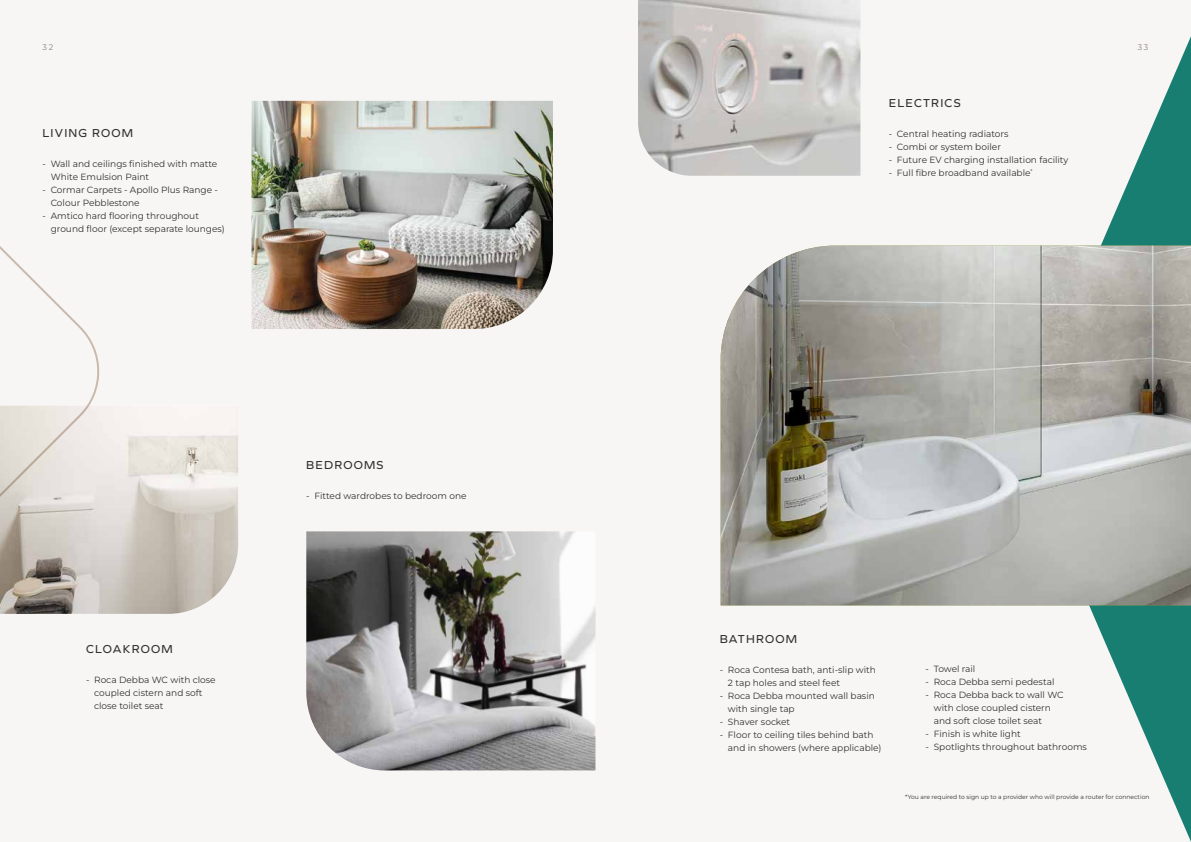
<style>
.page{position:relative;width:1191px;height:842px;background:#f8f6f4}
.page>*{position:absolute;margin:0;border:0;box-sizing:border-box;transform-origin:0 0}
.t1{font:12px "Mathelo";letter-spacing:.1em;color:#31302d}
.t2{font:9px/13px "Montserrat";color:#31302d}
.t3{font:8px "Montserrat";color:#888482}
.t4{font:6px "Montserrat";color:#31302d}
</style>
<div class="page">
<svg style="left:1041px;top:36px;width:150px;height:806px"></svg>
<img style="left:720px;top:246px;width:471px;height:359px">
<img style="left:306px;top:531px;width:289px;height:239px">
<img style="left:638px;top:0;width:222px;height:176px">
<img style="left:251px;top:101px;width:302px;height:228px">
<img style="left:0;top:435px;width:238px;height:179px">
<svg style="left:0;top:246px;width:100px;height:273px"></svg>
<p class="t3" style="left:43px;top:42px;width:12px">32</p>
<p class="t3" style="left:1137px;top:42px;width:12px">33</p>
<h1 class="t1" style="left:43px;top:125px;width:92px">LIVING ROOM</h1>
<p class="t2" style="left:51px;top:157px;width:168px;text-indent:-8px">- Wall and ceilings finished with matte<br>White Emulsion Paint</p>
<p class="t2" style="left:51px;top:183px;width:169px;text-indent:-8px">- Cormar Carpets - Apollo Plus Range -<br>Colour Pebblestone</p>
<p class="t2" style="left:51px;top:209px;width:176px;text-indent:-8px">- Amtico hard flooring throughout ground floor (except separate lounges)</p>
<h1 class="t1" style="left:86px;top:642px;width:88px">CLOAKROOM</h1>
<p class="t2" style="left:94px;top:673px;width:123px;text-indent:-8px">- Roca Debba WC with close coupled cistern and soft close toilet seat</p>
<h1 class="t1" style="left:306px;top:458px;width:79px">BEDROOMS</h1>
<p class="t2" style="left:306px;top:489px;width:162px">- Fitted wardrobes to bedroom one</p>
<h1 class="t1" style="left:888px;top:96px;width:73px">ELECTRICS</h1>
<p class="t2" style="left:888px;top:127px;width:121px">- Central heating radiators</p>
<p class="t2" style="left:888px;top:140px;width:114px">- Combi or system boiler</p>
<p class="t2" style="left:888px;top:153px;width:181px">- Future EV charging installation facility</p>
<p class="t2" style="left:888px;top:166px;width:145px">- Full fibre broadband available<sup>*</sup></p>
<h1 class="t1" style="left:720px;top:632px;width:79px">BATHROOM</h1>
<p class="t2" style="left:728px;top:663px;width:149px;text-indent:-8px">- Roca Contesa bath, anti-slip with<br>2 tap holes and steel feet</p>
<p class="t2" style="left:728px;top:689px;width:148px;text-indent:-8px">- Roca Debba mounted wall basin with single tap</p>
<p class="t2" style="left:720px;top:715px;width:72px">- Shaver socket</p>
<p class="t2" style="left:728px;top:728px;width:155px;text-indent:-8px">- Floor to ceiling tiles behind bath and in showers (where applicable)</p>
<p class="t2" style="left:925px;top:662px;width:51px">- Towel rail</p>
<p class="t2" style="left:925px;top:675px;width:130px">- Roca Debba semi pedestal</p>
<p class="t2" style="left:933px;top:688px;width:131px;text-indent:-8px">- Roca Debba back to wall WC with close coupled cistern and soft close toilet seat</p>
<p class="t2" style="left:925px;top:727px;width:97px">- Finish is white light</p>
<p class="t2" style="left:925px;top:740px;width:163px">- Spotlights throughout bathrooms</p>
<p class="t4" style="left:905px;top:793px;width:246px">*You are required to sign up to a provider who will provide a router for connection</p>
</div>
